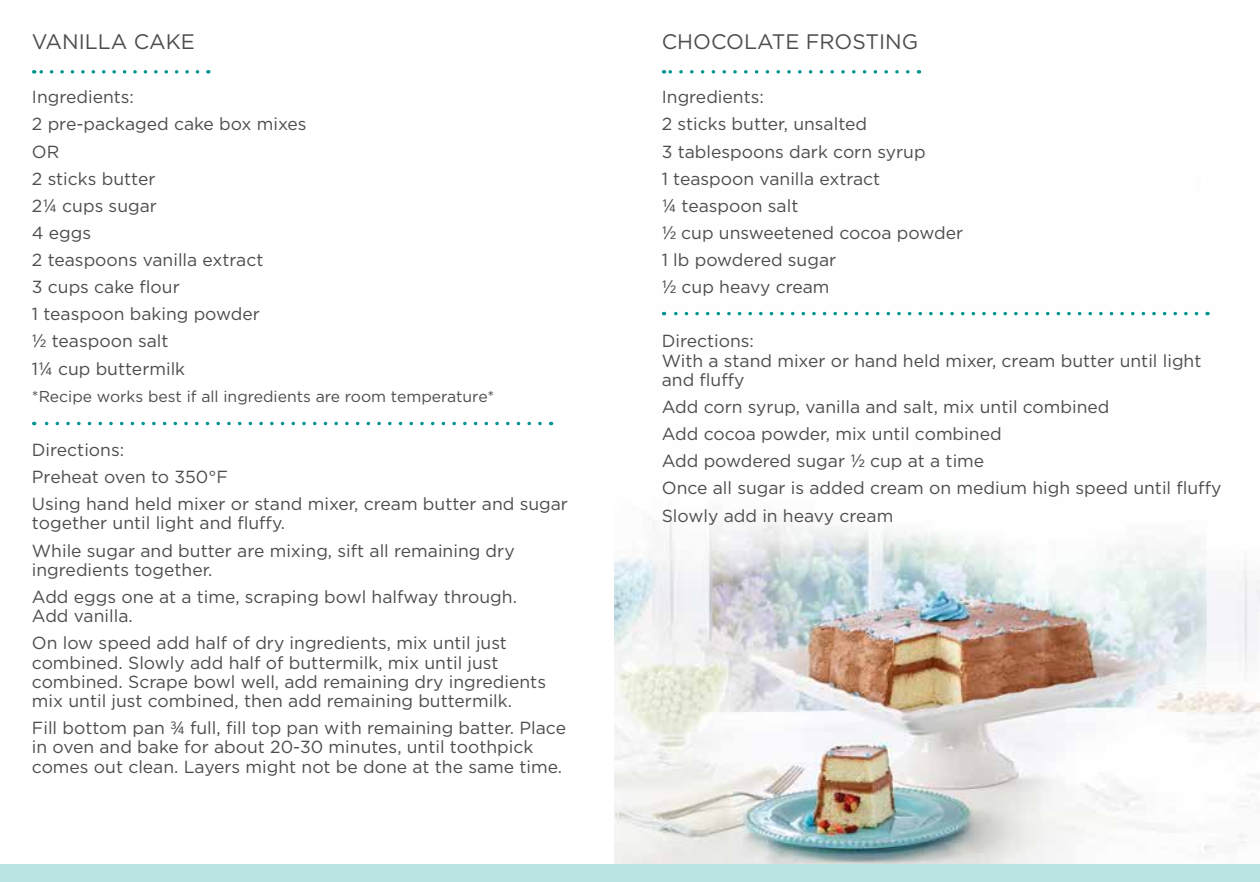
<style>
.page{position:relative;width:1260px;height:882px;background:#fff}
.page>*{position:absolute;margin:0;border:0;box-sizing:border-box;transform-origin:0 0}
.t1{font:21px "Gotham";color:#4d4d4f}
.t2{font:17.5px/27.1px "Gotham";color:#4d4d4f}
.t3{font:15.75px "Gotham";color:#4d4d4f}
.s1{font-family:"Avenir"}
</style>
<div class="page">
<div style="left:0;top:864px;width:646px;height:18px;background:#bae3e3"></div>
<svg style="left:34px;top:70px;width:164px;height:4px"></svg>
<svg style="left:34px;top:422px;width:506px;height:3px"></svg>
<img style="left:615px;top:311px;width:645px;height:553px">
<div style="left:614px;top:864px;width:646px;height:18px;background:#bae3e3"></div>
<svg style="left:664px;top:70px;width:244px;height:4px"></svg>
<svg style="left:664px;top:312px;width:533px;height:3px"></svg>
<p class="t1" style="left:32px;top:30px;width:165px">VANILLA CAKE</p>
<p class="t2" style="left:32px;top:83px;width:276px">Ingredients:<br>2 pre-packaged cake box mixes<br>OR<br>2 sticks butter<br>2<span class="s1">¼</span> cups sugar<br>4 eggs<br>2 teaspoons vanilla extract<br>3 cups cake flour<br>1 teaspoon baking powder<br><span class="s1">½</span> teaspoon salt<br>1<span class="s1">¼</span> cup buttermilk</p>
<p class="t3" style="left:32px;top:387px;width:464px">*Recipe works best if all ingredients are room temperature*</p>
<p class="t2" style="left:32px;top:436px;width:538px">Directions:<br>Preheat oven to 350°F<br>Using hand held mixer or stand mixer, cream butter and sugar</p>
<p class="t2" style="left:32px;top:509px;width:484px">together until light and fluffy.<br>While sugar and butter are mixing, sift all remaining dry</p>
<p class="t2" style="left:32px;top:556px;width:487px">ingredients together.<br>Add eggs one at a time, scraping bowl halfway through.</p>
<p class="t2" style="left:32px;top:602px;width:477px">Add vanilla.<br>On low speed add half of dry ingredients, mix until just</p>
<p class="t2" style="left:32px;top:652px;width:516px;line-height:19.2px">combined. Slowly add half of buttermilk, mix until just combined. Scrape bowl well, add remaining dry ingredients mix until just combined, then add remaining buttermilk.</p>
<p class="t2" style="left:32px;top:718px;width:536px;line-height:19.2px">Fill bottom pan <span class="s1">¾</span> full, fill top pan with remaining batter. Place in oven and bake for about 20-30 minutes, until toothpick comes out clean. Layers might not be done at the same time.</p>
<p class="t1" style="left:662px;top:30px;width:258px">CHOCOLATE FROSTING</p>
<p class="t2" style="left:662px;top:83px;width:303px">Ingredients:<br>2 sticks butter, unsalted<br>3 tablespoons dark corn syrup<br>1 teaspoon vanilla extract<br><span class="s1">¼</span> teaspoon salt<br><span class="s1">½</span> cup unsweetened cocoa powder<br>1 lb powdered sugar<br><span class="s1">½</span> cup heavy cream</p>
<p class="t2" style="left:662px;top:331px;width:541px;line-height:19.2px">Directions:<br>With a stand mixer or hand held mixer, cream butter until light and fluffy</p>
<p class="t2" style="left:662px;top:393px;width:561px">Add corn syrup, vanilla and salt, mix until combined<br>Add cocoa powder, mix until combined<br>Add powdered sugar <span class="s1">½</span> cup at a time<br>Once all sugar is added cream on medium high speed until fluffy Slowly add in heavy cream</p>
</div>
